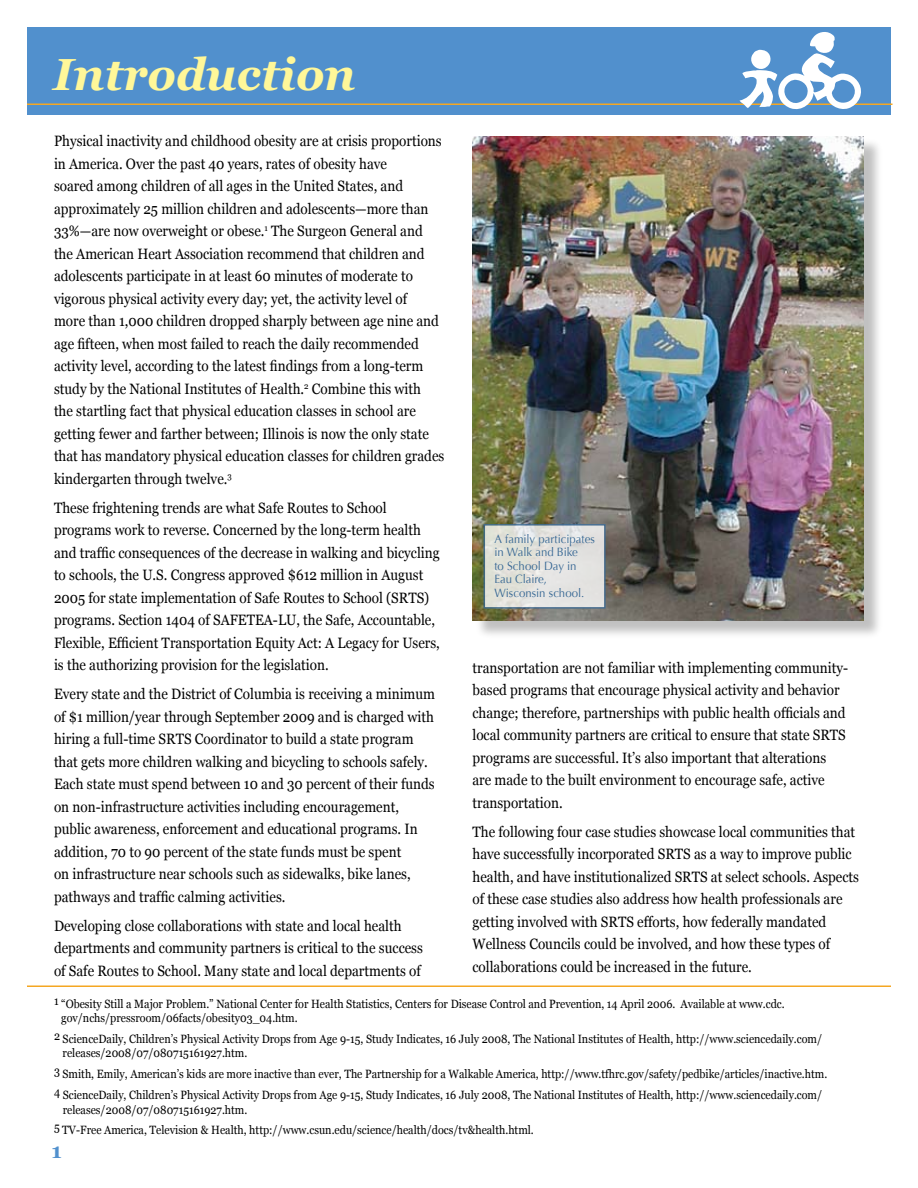
<style>
.page{position:relative;width:918px;height:1188px;background:#fff}
.page>*{position:absolute;margin:0;border:0;box-sizing:border-box;transform-origin:0 0}
.t1{font:italic 700 45px "Georgia";color:#fff799}
.t2{font:700 21px "Georgia";color:#5190cd}
.t3{font:15px/22.5px "Georgia";color:#000;scale:.9 1}
.t4{font:12px/14.4px "Georgia";color:#000;scale:.9 1}
.t5{font:12px/13.5px "Optima";letter-spacing:-.005em;color:#396995;scale:.95 1}
</style>
<div class="page">
<div style="left:27px;top:27px;width:864px;height:88px;background:#5190cd"></div>
<hr style="left:27px;top:104px;width:865px;height:1px;background:#f5a722">
<svg style="left:740px;top:32px;width:124px;height:78px"></svg>
<div style="left:474px;top:138px;width:410px;height:503px;background:#000;opacity:.25"></div>
<img style="left:472px;top:136px;width:392px;height:485px">
<div style="left:484px;top:525px;width:121px;height:83px;background:#e3e2df"></div>
<div style="left:484px;top:524px;width:122px;height:85px;border:2px solid #396995"></div>
<hr style="left:27px;top:986px;width:864px;height:1px;background:#f5a722">
<h1 class="t1" style="left:53px;top:48px;width:304px">Introduction</h1>
<p class="t3" style="left:54px;top:130px;width:435px">Physical inactivity and childhood obesity are at crisis proportions in America. Over the past 40 years, rates of obesity have<br>soared among children of all ages in the United States, and approximately 25 million children and adolescents—more than 33%—are now overweight or obese.<sup>1</sup> The Surgeon General and the American Heart Association recommend that children and adolescents participate in at least 60 minutes of moderate to vigorous physical activity every day; yet, the activity level of<br>more than 1,000 children dropped sharply between age nine and age fifteen, when most failed to reach the daily recommended activity level, according to the latest findings from a long-term study by the National Institutes of Health.<sup>2</sup> Combine this with<br>the startling fact that physical education classes in school are getting fewer and farther between; Illinois is now the only state that has mandatory physical education classes for children grades kindergarten through twelve.<sup>3</sup></p>
<p class="t3" style="left:54px;top:496px;width:430px">These frightening trends are what Safe Routes to School programs work to reverse. Concerned by the long-term health and traffic consequences of the decrease in walking and bicycling to schools, the U.S. Congress approved $612 million in August 2005 for state implementation of Safe Routes to School (SRTS) programs. Section 1404 of SAFETEA-LU, the Safe, Accountable, Flexible, Efficient Transportation Equity Act: A Legacy for Users, is the authorizing provision for the legislation.</p>
<p class="t3" style="left:54px;top:683px;width:425px">Every state and the District of Columbia is receiving a minimum of $1 million/year through September 2009 and is charged with hiring a full-time SRTS Coordinator to build a state program that gets more children walking and bicycling to schools safely.<br>Each state must spend between 10 and 30 percent of their funds on non-infrastructure activities including encouragement, public awareness, enforcement and educational programs. In addition, 70 to 90 percent of the state funds must be spent<br>on infrastructure near schools such as sidewalks, bike lanes, pathways and traffic calming activities.</p>
<p class="t3" style="left:54px;top:914px;width:411px">Developing close collaborations with state and local health departments and community partners is critical to the success of Safe Routes to School. Many state and local departments of</p>
<p class="t5" style="left:494px;top:532px;width:107px">A family participates in Walk and Bike<br>to School Day in<br>Eau Claire,<br>Wisconsin school.</p>
<p class="t3" style="left:472px;top:656px;width:419px">transportation are not familiar with implementing community&shy;based programs that encourage physical activity and behavior change; therefore, partnerships with public health officials and local community partners are critical to ensure that state SRTS programs are successful. It’s also important that alterations are made to the built environment to encourage safe, active transportation.</p>
<p class="t3" style="left:472px;top:820px;width:431px">The following four case studies showcase local communities that have successfully incorporated SRTS as a way to improve public health, and have institutionalized SRTS at select schools. Aspects of these case studies also address how health professionals are getting involved with SRTS efforts, how federally mandated Wellness Councils could be involved, and how these types of collaborations could be increased in the future.</p>
<p class="t4" style="left:61px;top:996px;width:805px;text-indent:-7px">1 “Obesity Still a Major Problem.” National Center for Health Statistics, Centers for Disease Control and Prevention, 14 April 2006. Available at www.cdc. gov/nchs/pressroom/06facts/obesity03_04.htm.</p>
<p class="t4" style="left:63px;top:1032px;width:845px;text-indent:-9px">2 ScienceDaily, Children’s Physical Activity Drops from Age 9-15, Study Indicates, 16 July 2008, The National Institutes of Health, http://www.sciencedaily.com/ releases/2008/07/080715161927.htm.</p>
<p class="t4" style="left:54px;top:1064px;width:861px;line-height:20.9px">3 Smith, Emily, American’s kids are more inactive than ever, The Partnership for a Walkable America, http://www.tfhrc.gov/safety/pedbike/articles/inactive.htm.<br>4 ScienceDaily, Children’s Physical Activity Drops from Age 9-15, Study Indicates, 16 July 2008, The National Institutes of Health, http://www.sciencedaily.com/</p>
<p class="t4" style="left:54px;top:1099px;width:535px;line-height:20.9px;text-indent:9px">releases/2008/07/080715161927.htm.<br>5 TV-Free America, Television &amp; Health, http://www.csun.edu/science/health/docs/tv&amp;health.html.</p>
<h2 class="t2" style="left:52px;top:1139px;width:12px">1</h2>
</div>
